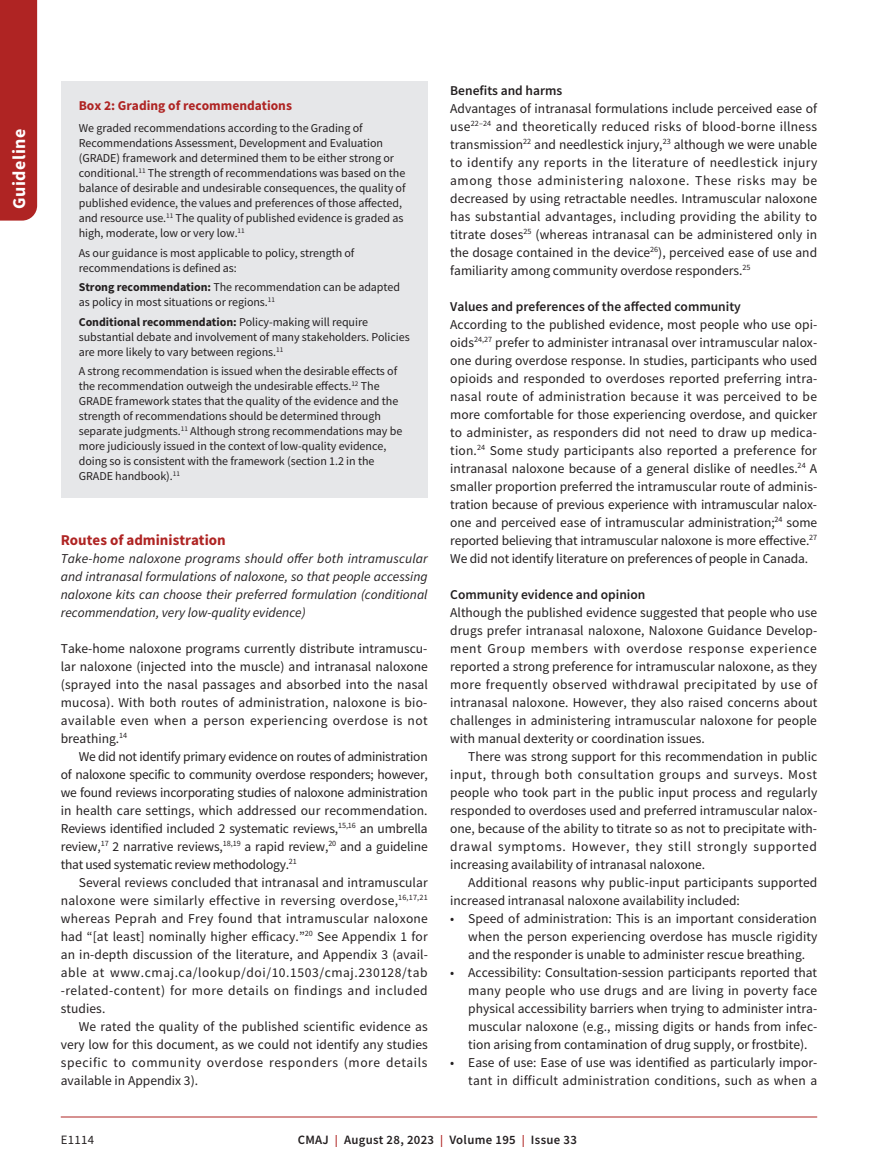
<style>
.page{position:relative;width:878px;height:1175px;background:#fff}
.page>*{position:absolute;margin:0;border:0;box-sizing:border-box;transform-origin:0 0}
.t1{font:700 18px "Source Sans Pro";letter-spacing:.025em;color:#fff}
.t2{font:700 15px "Source Sans Pro";color:#af2423}
.t3{font:13.5px/18px "Source Sans Pro";color:#231f20;text-align:justify}
.t4{font:italic 13.5px/18px "Source Sans Pro";color:#231f20;text-align:justify}
.t5{font:13.5px/18px "Source Sans Pro";letter-spacing:.02em;color:#231f20;text-align:right}
.t6{font:600 13.5px "Source Sans Pro";color:#231f20}
.t7{font:700 13.5px "Source Sans Pro";color:#af2423}
.t8{font:600 12.75px "Source Sans Pro";letter-spacing:.025em;color:#231f20}
.t9{font:12.75px "Source Sans Pro";letter-spacing:.025em;color:#231f20}
.t10{font:12px/15px "Source Sans Pro";letter-spacing:-.005em;color:#231f20}
.s1{font-weight:700}
.s2{font-size:12px;color:#af2423}
</style>
<div class="page">
<div style="left:0;top:0;width:37px;height:220px;background:#af2423"></div>
<hr style="left:61px;top:1116px;width:756px;height:1px;background:#af2423">
<div style="left:61px;top:81px;width:367px;height:417px;background:#e6e7e9"></div>
<h1 class="t1" style="left:7px;top:208px;width:81px;rotate:-90deg">Guideline</h1>
<p class="t7" style="left:79px;top:96px;width:215px">Box 2: Grading of recommendations</p>
<p class="t10" style="left:79px;top:120px;width:328px">We graded recommendations according to the Grading of Recommendations Assessment, Development and Evaluation (GRADE) framework and determined them to be either strong or conditional.<sup>11</sup> The strength of recommendations was based on the balance of desirable and undesirable consequences, the quality of published evidence, the values and preferences of those affected, and resource use.<sup>11</sup> The quality of published evidence is graded as high, moderate, low or very low.<sup>11</sup></p>
<p class="t10" style="left:79px;top:245px;width:277px">As our guidance is most applicable to policy, strength of recommendations is defined as:</p>
<p class="t10" style="left:79px;top:279px;width:323px"><span class="s1">Strong recommendation:</span> The recommendation can be adapted as policy in most situations or regions.<sup>11</sup></p>
<p class="t10" style="left:79px;top:314px;width:332px"><span class="s1">Conditional recommendation:</span> Policy-making will require substantial debate and involvement of many stakeholders. Policies are more likely to vary between regions.<sup>11</sup></p>
<p class="t10" style="left:79px;top:363px;width:325px">A strong recommendation is issued when the desirable effects of the recommendation outweigh the undesirable effects.<sup>12</sup> The GRADE framework states that the quality of the evidence and the strength of recommendations should be determined through separate judgments.<sup>11</sup> Although strong recommendations may be more judiciously issued in the context of low-quality evidence, doing so is consistent with the framework (section 1.2 in the GRADE handbook).<sup>11</sup></p>
<p class="t2" style="left:61px;top:529px;width:166px">Routes of administration</p>
<p class="t4" style="left:61px;top:549px;width:368px">Take-home naloxone programs should offer both intramuscular and intranasal formulations of naloxone, so that people accessing naloxone kits can choose their preferred formulation (conditional recommendation, very low-quality evidence)</p>
<p class="t3" style="left:61px;top:639px;width:369px">Take-home naloxone programs currently distribute intramuscu&shy;lar naloxone (injected into the muscle) and intranasal naloxone (sprayed into the nasal passages and absorbed into the nasal mucosa). With both routes of administration, naloxone is bio&shy;available even when a person experiencing overdose is not breathing.<sup>14</sup></p>
<p class="t3" style="left:61px;top:747px;width:368px;text-indent:18px">We did not identify primary evidence on routes of administration of naloxone specific to community overdose responders; however, we found reviews incorporating studies of naloxone administration in health care settings, which addressed our recommendation.<br>Reviews identified included 2 systematic reviews,<sup>15,16</sup> an umbrella review,<sup>17</sup> 2 narrative reviews,<sup>18,19</sup> a rapid review,<sup>20</sup> and a guideline that used systematic review methodology.<sup>21</sup></p>
<p class="t3" style="left:61px;top:873px;width:369px;text-indent:18px">Several reviews concluded that intranasal and intramuscular naloxone were similarly effective in reversing overdose,<sup>16,17,21 </sup>whereas Peprah and Frey found that intramuscular naloxone had “[at least] nominally higher efficacy.”<sup>20</sup> See Appendix 1 for an in-depth discussion of the literature, and Appendix 3 (avail&shy;able at www.cmaj.ca/lookup/doi/10.1503/cmaj.230128/tab -related-content) for more details on findings and included studies.</p>
<p class="t3" style="left:61px;top:1017px;width:368px;text-indent:18px">We rated the quality of the published scientific evidence as very low for this document, as we could not identify any studies specific to community overdose responders (more details available in Appendix 3).</p>
<p class="t6" style="left:450px;top:81px;width:114px">Benefits and harms</p>
<p class="t3" style="left:450px;top:99px;width:368px">Advantages of intranasal formulations include perceived ease of use<sup>22–24</sup> and theoretically reduced risks of blood-borne illness transmission<sup>22</sup> and needlestick injury,<sup>23</sup> although we were unable to identify any reports in the literature of needlestick injury among those administering naloxone. These risks may be decreased by using retractable needles. Intramuscular naloxone has substantial advantages, including providing the ability to titrate doses<sup>25</sup> (whereas intranasal can be administered only in the dosage contained in the device<sup>26</sup>), perceived ease of use and familiarity among community overdose responders.<sup>25</sup></p>
<p class="t6" style="left:450px;top:297px;width:292px">Values and preferences of the affected community</p>
<p class="t3" style="left:450px;top:315px;width:368px">According to the published evidence, most people who use opi&shy;oids<sup>24,27</sup> prefer to administer intranasal over intramuscular nalox&shy;one during overdose response. In studies, participants who used opioids and responded to overdoses reported preferring intra&shy;nasal route of administration because it was perceived to be more comfortable for those experiencing overdose, and quicker to administer, as responders did not need to draw up medica&shy;tion.<sup>24</sup> Some study participants also reported a preference for intranasal naloxone because of a general dislike of needles.<sup>24</sup> A smaller proportion preferred the intramuscular route of adminis&shy;tration because of previous experience with intramuscular nalox&shy;one and perceived ease of intramuscular administration;<sup>24</sup> some reported believing that intramuscular naloxone is more effective.<sup>27<br></sup>We did not identify literature on preferences of people in Canada.</p>
<p class="t6" style="left:450px;top:585px;width:197px">Community evidence and opinion</p>
<p class="t3" style="left:450px;top:603px;width:369px">Although the published evidence suggested that people who use drugs prefer intranasal naloxone, Naloxone Guidance Develop&shy;ment Group members with overdose response experience reported a strong preference for intramuscular naloxone, as they more frequently observed withdrawal precipitated by use of intranasal naloxone. However, they also raised concerns about challenges in administering intramuscular naloxone for people with manual dexterity or coordination issues.</p>
<p class="t3" style="left:450px;top:747px;width:368px;text-indent:18px">There was strong support for this recommendation in public input, through both consultation groups and surveys. Most people who took part in the public input process and regularly responded to overdoses used and preferred intramuscular nalox&shy;one, because of the ability to titrate so as not to precipitate with&shy;drawal symptoms. However, they still strongly supported increasing availability of intranasal naloxone.</p>
<p class="t3" style="left:450px;top:873px;width:368px;text-indent:18px">Additional reasons why public-input participants supported increased intranasal naloxone availability included:</p>
<p class="t3" style="left:468px;top:909px;width:351px;text-indent:-18px">• Speed of administration: This is an important consideration when the person experiencing overdose has muscle rigidity and the responder is unable to administer rescue breathing.</p>
<p class="t3" style="left:468px;top:963px;width:351px;text-indent:-18px">• Accessibility: Consultation-session participants reported that many people who use drugs and are living in poverty face physical accessibility barriers when trying to administer intra&shy;muscular naloxone (e.g., missing digits or hands from infec&shy;tion arising from contamination of drug supply, or frostbite).</p>
<p class="t5" style="left:450px;top:1053px;width:368px">• Ease of use: Ease of use was identified as particularly impor&shy;tant in difficult administration conditions, such as when a</p>
<p class="t9" style="left:61px;top:1132px;width:35px">E1114</p>
<p class="t8" style="left:298px;top:1131px;width:281px">CMAJ <span class="s2">|</span> August 28, 2023 <span class="s2">|</span> Volume 195 <span class="s2">|</span> Issue 33</p>
</div>
